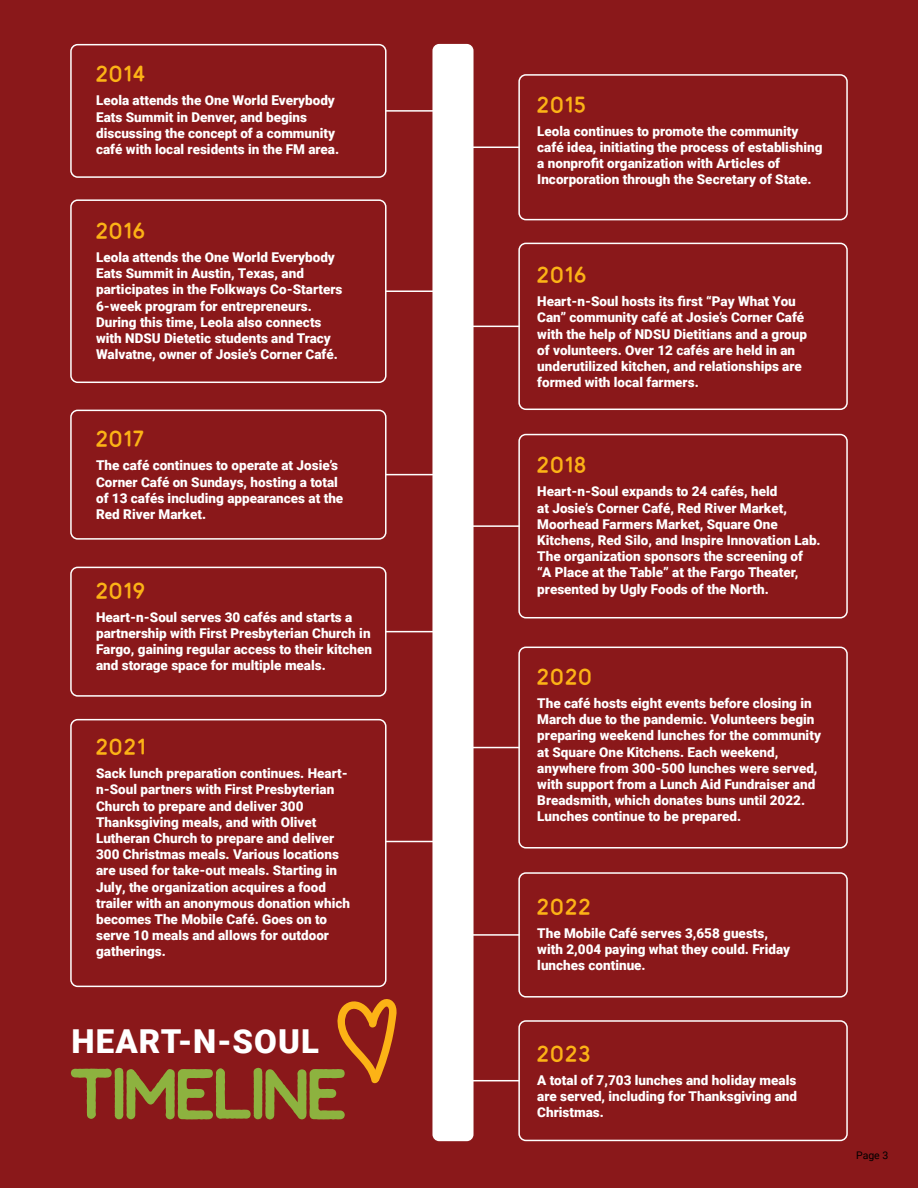
<style>
.page{position:relative;width:918px;height:1188px;background:#8a181a}
.page>*{position:absolute;margin:0;border:0;box-sizing:border-box;transform-origin:0 0}
.t1{font:72px "Restless Youth Sans";color:#8db23f}
.t2{font:900 33px "Roboto";letter-spacing:.035em;color:#fff}
.t3{font:22.5px "Restless Youth Sans";letter-spacing:.1em;color:#fcb316}
.t4{font:900 13.5px/16.2px "Roboto";color:#fff}
.t5{font:10.5px "Roboto";color:#000}
</style>
<div class="page">
<div style="left:518px;top:872px;width:330px;height:126px;border:2px solid #fff;border-radius:7px"></div>
<div style="left:70px;top:44px;width:317px;height:134px;border:2px solid #fff;border-radius:7px"></div>
<div style="left:70px;top:410px;width:317px;height:130px;border:2px solid #fff;border-radius:7px"></div>
<div style="left:70px;top:567px;width:317px;height:130px;border:2px solid #fff;border-radius:7px"></div>
<div style="left:518px;top:1020px;width:330px;height:121px;border:2px solid #fff;border-radius:7px"></div>
<div style="left:70px;top:719px;width:317px;height:268px;border:2px solid #fff;border-radius:7px"></div>
<div style="left:518px;top:74px;width:330px;height:146px;border:2px solid #fff;border-radius:7px"></div>
<div style="left:518px;top:243px;width:330px;height:167px;border:2px solid #fff;border-radius:7px"></div>
<div style="left:518px;top:434px;width:330px;height:184px;border:2px solid #fff;border-radius:7px"></div>
<div style="left:518px;top:647px;width:330px;height:202px;border:2px solid #fff;border-radius:7px"></div>
<div style="left:70px;top:199px;width:317px;height:184px;border:2px solid #fff;border-radius:7px"></div>
<div style="left:432px;top:44px;width:42px;height:1097px;background:#fff;border-radius:7px"></div>
<hr style="left:386px;top:110px;width:58px;height:2px;background:#fff">
<hr style="left:386px;top:290px;width:58px;height:2px;background:#fff">
<hr style="left:386px;top:474px;width:58px;height:1px;background:#fff">
<hr style="left:386px;top:631px;width:58px;height:1px;background:#fff">
<hr style="left:386px;top:841px;width:58px;height:1px;background:#fff">
<hr style="left:461px;top:147px;width:58px;height:1px;background:#fff">
<hr style="left:461px;top:326px;width:58px;height:1px;background:#fff">
<hr style="left:461px;top:525px;width:58px;height:2px;background:#fff">
<hr style="left:461px;top:747px;width:58px;height:1px;background:#fff">
<hr style="left:461px;top:934px;width:58px;height:2px;background:#fff">
<hr style="left:461px;top:1080px;width:58px;height:1px;background:#fff">
<svg style="left:337px;top:999px;width:60px;height:85px"></svg>
<h3 class="t3" style="left:96px;top:57px;width:50px">2014</h3>
<p class="t4" style="left:96px;top:92px;width:245px">Leola attends the One World Everybody Eats Summit in Denver, and begins discussing the concept of a community café with local residents in the FM area.</p>
<h3 class="t3" style="left:537px;top:87px;width:50px">2015</h3>
<p class="t4" style="left:537px;top:122px;width:287px">Leola continues to promote the community café idea, initiating the process of establishing a nonprofit organization with Articles of Incorporation through the Secretary of State.</p>
<h3 class="t3" style="left:96px;top:214px;width:50px">2016</h3>
<p class="t4" style="left:96px;top:249px;width:248px">Leola attends the One World Everybody Eats Summit in Austin, Texas, and participates in the Folkways Co-Starters 6-week program for entrepreneurs.<br>During this time, Leola also connects with NDSU Dietetic students and Tracy Walvatne, owner of Josie’s Corner Café.</p>
<h3 class="t3" style="left:537px;top:258px;width:50px">2016</h3>
<p class="t4" style="left:537px;top:293px;width:271px">Heart-n-Soul hosts its first “Pay What You Can” community café at Josie’s Corner Café with the help of NDSU Dietitians and a group of volunteers. Over 12 cafés are held in an underutilized kitchen, and relationships are formed with local farmers.</p>
<h3 class="t3" style="left:96px;top:422px;width:49px">2017</h3>
<p class="t4" style="left:96px;top:457px;width:249px">The café continues to operate at Josie’s Corner Café on Sundays, hosting a total of 13 cafés including appearances at the Red River Market.</p>
<h3 class="t3" style="left:537px;top:448px;width:50px">2018</h3>
<p class="t4" style="left:537px;top:483px;width:285px">Heart-n-Soul expands to 24 cafés, held<br>at Josie’s Corner Café, Red River Market, Moorhead Farmers Market, Square One Kitchens, Red Silo, and Inspire Innovation Lab.<br>The organization sponsors the screening of<br>“A Place at the Table” at the Fargo Theater, presented by Ugly Foods of the North.</p>
<h3 class="t3" style="left:96px;top:573px;width:50px">2019</h3>
<p class="t4" style="left:96px;top:608px;width:277px">Heart-n-Soul serves 30 cafés and starts a partnership with First Presbyterian Church in Fargo, gaining regular access to their kitchen and storage space for multiple meals.</p>
<h3 class="t3" style="left:537px;top:660px;width:55px">2020</h3>
<p class="t4" style="left:537px;top:695px;width:285px">The café hosts eight events before closing in March due to the pandemic. Volunteers begin preparing weekend lunches for the community at Square One Kitchens. Each weekend, anywhere from 300-500 lunches were served, with support from a Lunch Aid Fundraiser and Breadsmith, which donates buns until 2022.<br>Lunches continue to be prepared.</p>
<h3 class="t3" style="left:96px;top:730px;width:50px">2021</h3>
<p class="t4" style="left:96px;top:765px;width:255px">Sack lunch preparation continues. Heart&shy;n-Soul partners with First Presbyterian Church to prepare and deliver 300<br>Thanksgiving meals, and with Olivet Lutheran Church to prepare and deliver 300 Christmas meals. Various locations are used for take-out meals. Starting in July, the organization acquires a food trailer with an anonymous donation which becomes The Mobile Café. Goes on to serve 10 meals and allows for outdoor gatherings.</p>
<h3 class="t3" style="left:537px;top:890px;width:54px">2022</h3>
<p class="t4" style="left:537px;top:925px;width:254px">The Mobile Café serves 3,658 guests, with 2,004 paying what they could. Friday lunches continue.</p>
<h2 class="t2" style="left:71px;top:1018px;width:249px">HEART-N-SOUL</h2>
<h1 class="t1" style="left:69px;top:1037px;width:278px">TIMELINE</h1>
<h3 class="t3" style="left:537px;top:1036px;width:54px">2023</h3>
<p class="t4" style="left:537px;top:1072px;width:261px">A total of 7,703 lunches and holiday meals are served, including for Thanksgiving and</p>
<p class="t4" style="left:537px;top:1104px;width:68px">Christmas.</p>
<p class="t5" style="left:856px;top:1148px;width:34px">Page 3</p>
</div>
